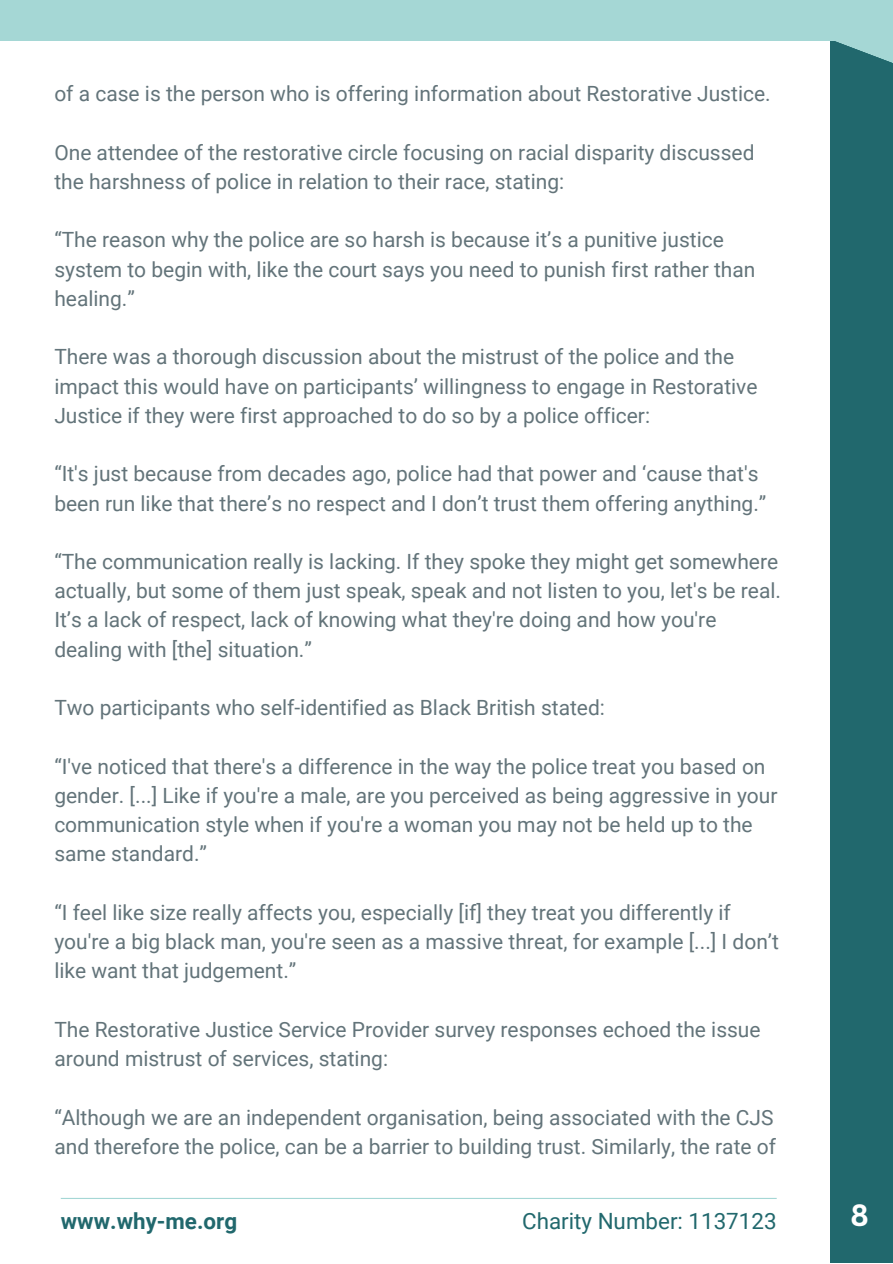
<style>
.page{position:relative;width:893px;height:1264px;background:#fff}
.page>*{position:absolute;margin:0;border:0;box-sizing:border-box;transform-origin:0 0}
.t1{font:700 30px "Canva Sans";color:#fff}
.t2{font:22.35px "Roboto";color:#21686d}
.t3{font:700 22.35px "Roboto";color:#21686d}
.t4{font:21px/29.2px "Roboto";color:#63747a}
</style>
<div class="page">
<div style="left:830px;top:0;width:62px;height:1262px;background:#21686d"></div>
<div style="left:0;top:0;width:892px;height:40px;background:#a5d7d5"></div>
<svg style="left:828px;top:40px;width:64px;height:23px"></svg>
<hr style="left:61px;top:1197px;width:715px;height:1px;background:#a5d7d5">
<p class="t4" style="left:54px;top:79px;width:717px">of a case is the person who is offering information about Restorative Justice.</p>
<p class="t4" style="left:54px;top:138px;width:701px">One attendee of the restorative circle focusing on racial disparity discussed the harshness of police in relation to their race, stating:</p>
<p class="t4" style="left:54px;top:225px;width:702px">“The reason why the police are so harsh is because it’s a punitive justice system to begin with, like the court says you need to punish first rather than healing.”</p>
<p class="t4" style="left:54px;top:342px;width:704px">There was a thorough discussion about the mistrust of the police and the impact this would have on participants’ willingness to engage in Restorative<br>Justice if they were first approached to do so by a police officer:</p>
<p class="t4" style="left:54px;top:459px;width:713px">“It's just because from decades ago, police had that power and ‘cause that's been run like that there’s no respect and I don’t trust them offering anything.”</p>
<p class="t4" style="left:54px;top:547px;width:728px">“The communication really is lacking. If they spoke they might get somewhere actually, but some of them just speak, speak and not listen to you, let's be real.<br>It’s a lack of respect, lack of knowing what they're doing and how you're dealing with [the] situation.”</p>
<p class="t4" style="left:54px;top:693px;width:552px">Two participants who self-identified as Black British stated:</p>
<p class="t4" style="left:54px;top:752px;width:724px">“I've noticed that there's a difference in the way the police treat you based on gender. [...] Like if you're a male, are you perceived as being aggressive in your communication style when if you're a woman you may not be held up to the same standard.”</p>
<p class="t4" style="left:54px;top:898px;width:726px">“I feel like size really affects you, especially [if] they treat you differently if you're a big black man, you're seen as a massive threat, for example [...] I don’t like want that judgement.”</p>
<p class="t4" style="left:54px;top:1015px;width:707px">The Restorative Justice Service Provider survey responses echoed the issue around mistrust of services, stating:</p>
<p class="t4" style="left:54px;top:1102px;width:723px">“Although we are an independent organisation, being associated with the CJS and therefore the police, can be a barrier to building trust. Similarly, the rate of</p>
<p class="t3" style="left:61px;top:1207px;width:178px">www.why-me.org</p>
<p class="t2" style="left:522px;top:1207px;width:256px">Charity Number: 1137123</p>
<p class="t1" style="left:850px;top:1194px;width:20px">8</p>
</div>
